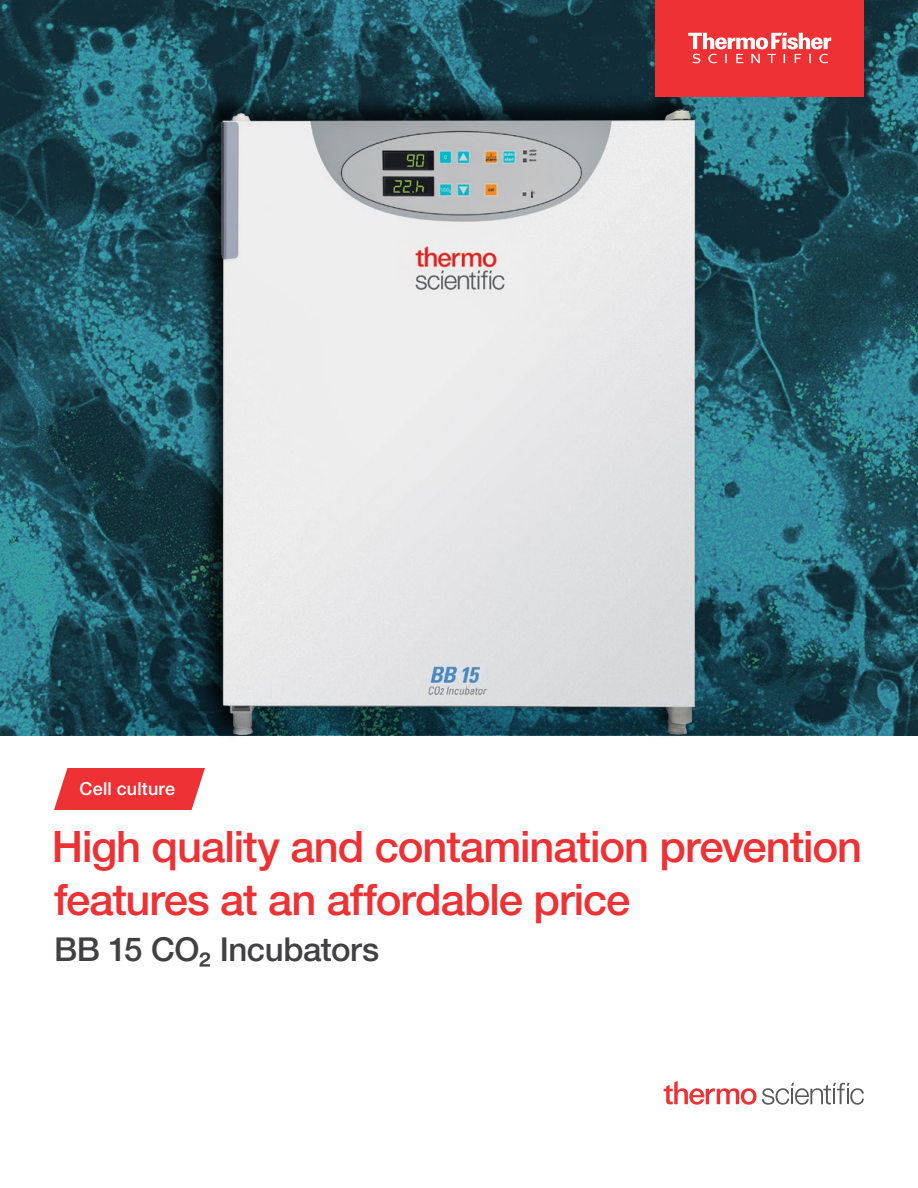
<style>
.page{position:relative;width:918px;height:1188px;background:#fff}
.page>*{position:absolute;margin:0;border:0;box-sizing:border-box;transform-origin:0 0}
.t1{font:500 43.5px/52.5px "Helvetica Neue LTW1 G";letter-spacing:-.025em;color:#ee3134}
.t2{font:500 33px "Helvetica Neue LTW1 G";letter-spacing:-.015em;color:#414042}
.t3{font:500 18px "Helvetica Neue LTW1 G";letter-spacing:.01em;color:#fff}
</style>
<div class="page">
<img style="left:222px;top:0;width:434px;height:61px">
<img style="left:0;top:0;width:222px;height:735px">
<img style="left:784px;top:0;width:134px;height:735px">
<img style="left:134px;top:61px;width:650px;height:674px">
<svg style="left:54px;top:768px;width:151px;height:42px;background:#ef4346"></svg>
<svg style="left:664px;top:1081px;width:200px;height:24px"></svg>
<div style="left:656px;top:0;width:208px;height:96px;background:#ee3134"></div>
<svg style="left:688px;top:33px;width:143px;height:30px"></svg>
<p class="t3" style="left:80px;top:778px;width:97px">Cell culture</p>
<p class="t1" style="left:52px;top:820px;width:812px">High quality and contamination prevention features at an affordable price</p>
<p class="t2" style="left:54px;top:929px;width:327px">BB 15 CO₂ Incubators</p>
</div>
